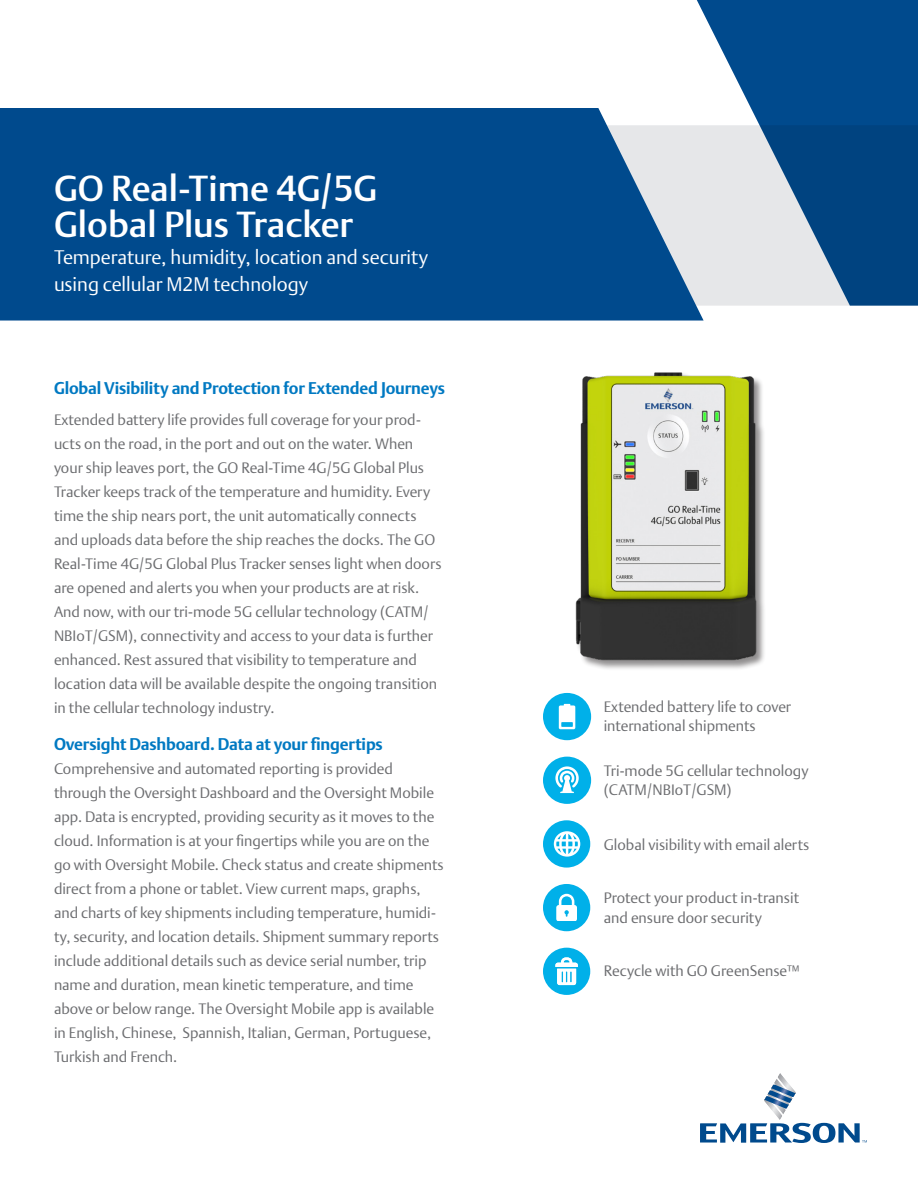
<style>
.page{position:relative;width:918px;height:1188px;background:#fff}
.page>*{position:absolute;margin:0;border:0;box-sizing:border-box;transform-origin:0 0}
.t1{font:500 36px/36px "DTL Argo T";color:#fff}
.t2{font:300 19.5px/27px "DTL Argo T";color:#fff}
.t3{font:700 16.5px "DTL Argo T";letter-spacing:-.01em;color:#0079c2}
.t4{font:300 15px/24px "DTL Argo T";color:#6c6d70}
</style>
<div class="page">
<div style="left:0;top:108px;width:704px;height:213px;background:#004a8d"></div>
<svg style="left:687px;top:0;width:231px;height:306px;background:#5784ad"></svg>
<img style="left:575px;top:372px;width:189px;height:297px">
<div style="left:543px;top:948px;width:47px;height:47px;background:#00b0e9;border-radius:50%"></div>
<svg style="left:555px;top:957px;width:23px;height:28px"></svg>
<div style="left:543px;top:757px;width:48px;height:47px;background:#00b0e9;border-radius:50%"></div>
<svg style="left:555px;top:766px;width:24px;height:27px"></svg>
<div style="left:543px;top:820px;width:47px;height:48px;background:#00b0e9;border-radius:50%"></div>
<div style="left:543px;top:884px;width:47px;height:47px;background:#00b0e9;border-radius:50%"></div>
<svg style="left:556px;top:894px;width:21px;height:27px"></svg>
<div style="left:543px;top:693px;width:48px;height:47px;background:#00b0e9;border-radius:50%"></div>
<svg style="left:559px;top:704px;width:16px;height:25px"></svg>
<svg style="left:554px;top:831px;width:26px;height:26px"></svg>
<svg style="left:700px;top:1073px;width:167px;height:70px"></svg>
<p class="t1" style="left:54px;top:170px;width:325px">GO Real-Time 4G/5G<br>Global Plus Tracker</p>
<p class="t2" style="left:54px;top:244px;width:376px">Temperature, humidity, location and security using cellular M2M technology</p>
<p class="t3" style="left:54px;top:379px;width:393px">Global Visibility and Protection for Extended Journeys</p>
<p class="t4" style="left:54px;top:408px;width:389px">Extended battery life provides full coverage for your prod&shy;ucts on the road, in the port and out on the water. When your ship leaves port, the GO Real-Time 4G/5G Global Plus Tracker keeps track of the temperature and humidity. Every time the ship nears port, the unit automatically connects and uploads data before the ship reaches the docks. The GO Real-Time 4G/5G Global Plus Tracker senses light when doors are opened and alerts you when your products are at risk.<br>And now, with our tri-mode 5G cellular technology (CATM/ NBIoT/GSM), connectivity and access to your data is further enhanced. Rest assured that visibility to temperature and location data will be available despite the ongoing transition in the cellular technology industry.</p>
<p class="t3" style="left:54px;top:734px;width:330px">Oversight Dashboard. Data at your fingertips</p>
<p class="t4" style="left:54px;top:756px;width:391px">Comprehensive and automated reporting is provided through the Oversight Dashboard and the Oversight Mobile app. Data is encrypted, providing security as it moves to the cloud. Information is at your fingertips while you are on the go with Oversight Mobile. Check status and create shipments direct from a phone or tablet. View current maps, graphs, and charts of key shipments including temperature, humidi&shy;ty, security, and location details. Shipment summary reports include additional details such as device serial number, trip name and duration, mean kinetic temperature, and time above or below range. The Oversight Mobile app is available in English, Chinese, Spannish, Italian, German, Portuguese, Turkish and French.</p>
<p class="t4" style="left:604px;top:697px;width:189px;line-height:19.5px">Extended battery life to cover international shipments</p>
<p class="t4" style="left:604px;top:760px;width:206px;line-height:19.5px">Tri-mode 5G cellular technology (CATM/NBIoT/GSM)</p>
<p class="t4" style="left:604px;top:833px;width:207px">Global visibility with email alerts</p>
<p class="t4" style="left:604px;top:888px;width:197px;line-height:19.5px">Protect your product in-transit and ensure door security</p>
<p class="t4" style="left:604px;top:959px;width:197px">Recycle with GO GreenSense™</p>
</div>
